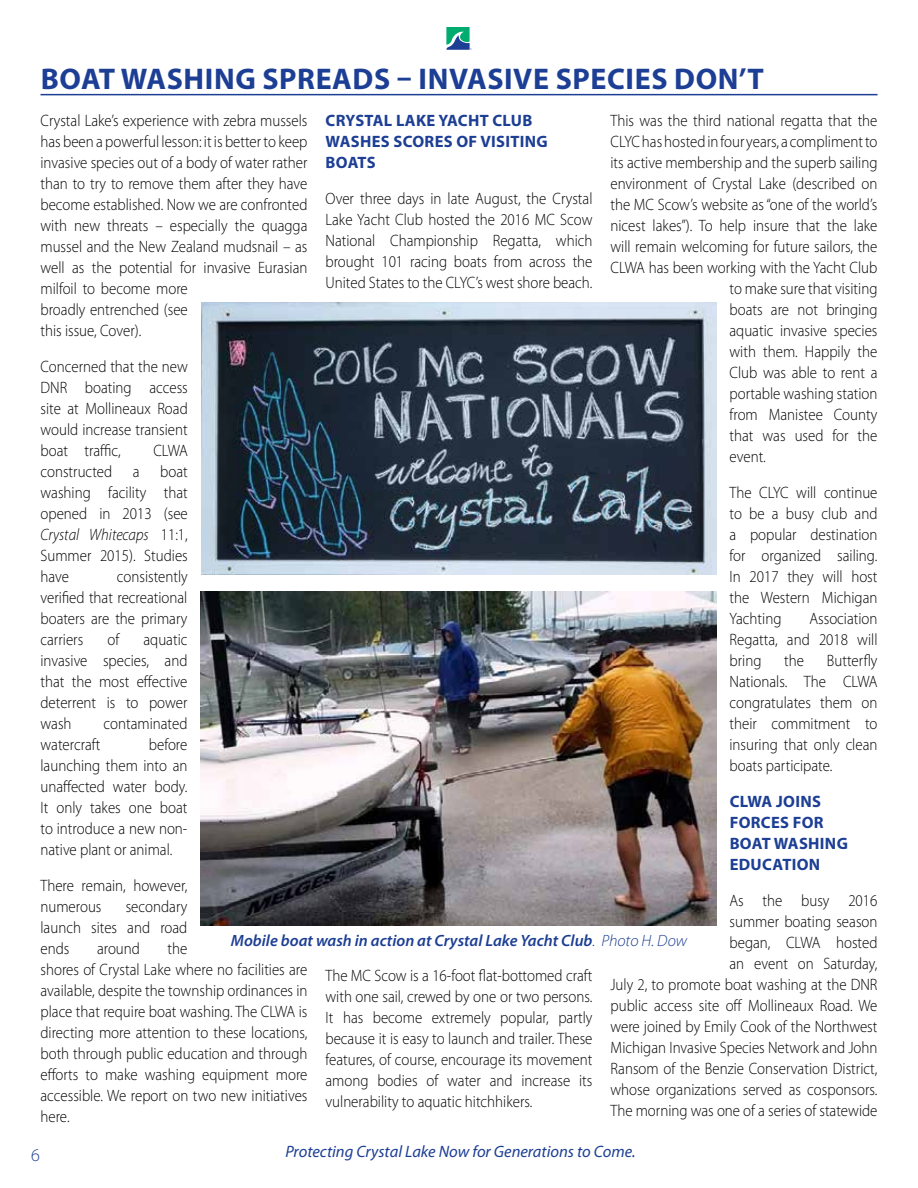
<style>
.page{position:relative;width:918px;height:1188px;background:#fff}
.page>*{position:absolute;margin:0;border:0;box-sizing:border-box;transform-origin:0 0}
.t1{font:700 30px "Myriad Pro";letter-spacing:.02em;color:#1c3e94}
.t2{font:300 18px "Myriad Pro";color:#1c3e94}
.t3{font:300 16.5px/21px "Myriad Pro";color:#000;text-align:justify;scale:.9 1}
.t4{font:700 16.5px/21px "Myriad Pro";letter-spacing:.02em;color:#1c3e94}
.t5{font:italic 16.5px "Myriad Pro";color:#1c3e94}
.t6{font:italic 600 16.35px "Myriad Pro";color:#1c3e94}
.s1{font-style:italic}
.s2{font-weight:300}
</style>
<div class="page">
<svg style="left:446px;top:27px;width:26px;height:23px"></svg>
<img style="left:201px;top:303px;width:515px;height:271px">
<img style="left:201px;top:592px;width:515px;height:333px">
<hr style="left:40px;top:94px;width:838px;height:1px;background:#1c3e94">
<h1 class="t1" style="left:41px;top:59px;width:725px">BOAT WASHING SPREADS – INVASIVE SPECIES DON’T</h1>
<p class="t3" style="left:40px;top:110px;width:298px;text-align:left">Crystal Lake’s experience with zebra mussels has been a powerful lesson: it is better to keep invasive species out of a body of water rather than to try to remove them after they have become established. Now we are confronted with new threats – especially the quagga mussel and the New Zealand mudsnail – as well as the potential for invasive Eurasian milfoil to become more<br>broadly entrenched (see<br>this issue, Cover).</p>
<p class="t3" style="left:40px;top:356px;width:165px">Concerned that the new DNR boating access site at Mollineaux Road would increase transient boat traffic,</p>
<p class="t3" style="left:610px;top:110px;width:298px">This was the third national regatta that the</p>
<p class="t3" style="left:610px;top:131px;width:298px">CLYC has hosted in four years, a compliment to</p>
<p class="t3" style="left:610px;top:152px;width:298px">its active membership and the superb sailing</p>
<p class="t3" style="left:610px;top:173px;width:298px">environment of Crystal Lake (described on</p>
<p class="t3" style="left:610px;top:194px;width:298px">the MC Scow’s website as “one of the world’s</p>
<p class="t3" style="left:610px;top:215px;width:298px">nicest lakes”). To help insure that the lake</p>
<p class="t3" style="left:610px;top:236px;width:298px">will remain welcoming for future sailors, the</p>
<p class="t3" style="left:610px;top:257px;width:298px">CLWA has been working with the Yacht Club</p>
<p class="t3" style="left:730px;top:278px;width:166px">to make sure that visiting</p>
<p class="t3" style="left:730px;top:299px;width:166px">boats are not bringing</p>
<p class="t3" style="left:730px;top:320px;width:166px">aquatic invasive species</p>
<p class="t3" style="left:730px;top:341px;width:166px">with them. Happily the</p>
<p class="t3" style="left:730px;top:362px;width:166px">Club was able to rent a</p>
<p class="t3" style="left:730px;top:383px;width:166px">portable washing station</p>
<p class="t3" style="left:730px;top:404px;width:166px">from Manistee County</p>
<p class="t3" style="left:730px;top:425px;width:166px">that was used for the</p>
<p class="t3" style="left:730px;top:446px;width:42px">event.</p>
<p class="t3" style="left:730px;top:482px;width:166px">The CLYC will continue to be a busy club and a popular destination for organized sailing.<br>In 2017 they will host the Western Michigan Yachting</p>
<p class="t4" style="left:326px;top:109px;width:224px">CRYSTAL LAKE YACHT CLUB<br>WASHES SCORES OF VISITING<br>BOATS</p>
<p class="t3" style="left:326px;top:188px;width:298px">Over three days in late August, the Crystal Lake Yacht Club hosted the 2016 MC Scow National Championship Regatta, which brought 101 racing boats from across the United States to the CLYC’s west shore beach.</p>
<p class="t3" style="left:40px;top:440px;width:165px;text-indent:113px">CLWA constructed a boat washing facility that opened in 2013 (see <span class="s1">Crystal Whitecaps</span> 11:1, Summer 2015). Studies have</p>
<p class="t3" style="left:40px;top:566px;width:165px;text-indent:76px">consistently verified that recreational boaters are the primary carriers</p>
<p class="t3" style="left:730px;top:608px;width:166px;text-indent:80px">Association Regatta, and 2018 will bring</p>
<p class="t3" style="left:107px;top:629px;width:15px">of</p>
<p class="t3" style="left:40px;top:629px;width:165px;text-indent:103px">aquatic invasive species, and that the most effective deterrent is to power wash</p>
<p class="t3" style="left:730px;top:650px;width:166px;text-indent:97px">Butterfly Nationals. The CLWA congratulates them on their commitment to insuring that only clean boats participate.</p>
<p class="t4" style="left:730px;top:790px;width:120px">CLWA JOINS<br>FORCES FOR<br>BOAT WASHING<br>EDUCATION</p>
<p class="t3" style="left:611px;top:890px;width:298px;text-align:right">As the busy 2016<br>summer boating season<br>began, CLWA hosted<br>an event on Saturday,<br>July 2, to promote boat washing at the DNR public access site off Mollineaux Road. We were joined by Emily Cook of the Northwest Michigan Invasive Species Network and John Ransom of the Benzie Conservation District, whose organizations served as cosponsors.<br>The morning was one of a series of statewide</p>
<p class="t3" style="left:784px;top:650px;width:24px">the</p>
<p class="t3" style="left:103px;top:713px;width:95px">contaminated</p>
<p class="t3" style="left:40px;top:734px;width:165px;text-indent:108px">before launching them into an unaffected water body.<br>It only takes one boat to introduce a new non&shy;native plant or animal.</p>
<p class="t3" style="left:40px;top:875px;width:165px">There remain, however, numerous</p>
<p class="t3" style="left:40px;top:734px;width:68px">watercraft</p>
<p class="t3" style="left:40px;top:896px;width:165px;text-indent:85px">secondary launch sites and road ends</p>
<p class="t6" style="left:231px;top:931px;width:458px">Mobile boat wash in action at Crystal Lake Yacht Club<span class="s2">. Photo H. Dow</span></p>
<p class="t3" style="left:40px;top:938px;width:298px;text-align:left;text-indent:127px">the<br>shores of Crystal Lake where no facilities are available, despite the township ordinances in place that require boat washing. The CLWA is directing more attention to these locations, both through public education and through efforts to make washing equipment more accessible. We report on two new initiatives here.</p>
<p class="t3" style="left:97px;top:938px;width:49px">around</p>
<p class="t3" style="left:326px;top:965px;width:298px">The MC Scow is a 16-foot flat-bottomed craft with one sail, crewed by one or two persons.<br>It has become extremely popular, partly because it is easy to launch and trailer. These features, of course, encourage its movement among bodies of water and increase its vulnerability to aquatic hitchhikers.</p>
<p class="t2" style="left:31px;top:1144px;width:10px">6</p>
<p class="t5" style="left:285px;top:1141px;width:352px">Protecting Crystal Lake Now for Generations to Come.</p>
</div>
